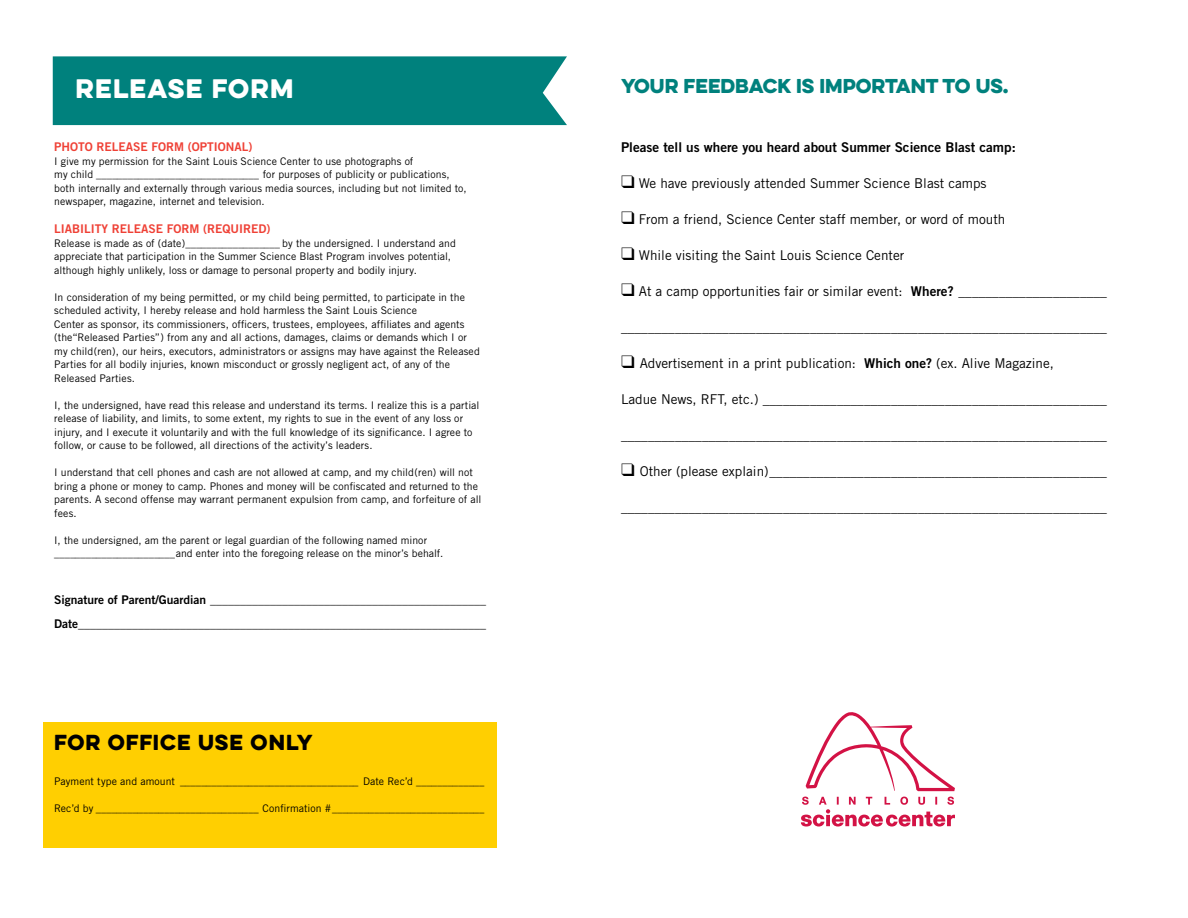
<style>
.page{position:relative;width:1188px;height:918px;background:#fff}
.page>*{position:absolute;margin:0;border:0;box-sizing:border-box;transform-origin:0 0}
.t1{font:24px "Eveleth Clean";letter-spacing:.05em;color:#fff}
.t2{font:19.5px "Eveleth Clean";letter-spacing:.05em;color:#000}
.t3{font:18px "Eveleth Clean";color:#00817d}
.t4{font:13.5px "Trade Gothic";color:#000}
.t5{font:13.5px "Trade Gothic Bold Two";color:#000}
.t6{font:12px/24px "Trade Gothic Bold Two";color:#000}
.t7{font:12px "Trade Gothic Bold Two";color:#ef4136}
.t8{font:10.5px/13.5px "Trade Gothic";letter-spacing:.005em;color:#000}
.s1{font-family:"Trade Gothic Bold Two"}
.s2{font-family:"Trade Gothic"}
</style>
<div class="page">
<div style="left:53px;top:56px;width:514px;height:69px;background:#00817d"></div>
<svg style="left:806px;top:712px;width:149px;height:79px"></svg>
<svg style="left:801px;top:797px;width:154px;height:30px"></svg>
<div style="left:43px;top:722px;width:454px;height:126px;background:#ffcf01"></div>
<p class="t1" style="left:76px;top:70px;width:219px">RELEASE FORM</p>
<p class="t3" style="left:621px;top:72px;width:389px">YOUR FEEDBACK IS IMPORTANT TO US.</p>
<p class="t7" style="left:54px;top:140px;width:200px">PHOTO RELEASE FORM (OPTIONAL)</p>
<p class="t8" style="left:54px;top:154px;width:414px">I give my permission for the Saint Louis Science Center to use photographs of<br>my child _______________________________ for purposes of publicity or publications, both internally and externally through various media sources, including but not limited to, newspaper, magazine, internet and television.</p>
<p class="t7" style="left:54px;top:221px;width:218px">LIABILITY RELEASE FORM (REQUIRED)</p>
<p class="t8" style="left:54px;top:236px;width:403px">Release is made as of (date)__________________ by the undersigned. I understand and appreciate that participation in the Summer Science Blast Program involves potential, although highly unlikely, loss or damage to personal property and bodily injury.</p>
<p class="t8" style="left:54px;top:290px;width:412px">In consideration of my being permitted, or my child being permitted, to participate in the scheduled activity, I hereby release and hold harmless the Saint Louis Science</p>
<p class="t8" style="left:54px;top:317px;width:427px">Center as sponsor, its commissioners, officers, trustees, employees, affiliates and agents (the“Released Parties”) from any and all actions, damages, claims or demands which I or my child(ren), our heirs, executors, administrators or assigns may have against the Released Parties for all bodily injuries, known misconduct or grossly negligent act, of any of the Released Parties.</p>
<p class="t8" style="left:54px;top:398px;width:427px">I, the undersigned, have read this release and understand its terms. I realize this is a partial release of liability, and limits, to some extent, my rights to sue in the event of any loss or injury, and I execute it voluntarily and with the full knowledge of its significance. I agree to follow, or cause to be followed, all directions of the activity’s leaders.</p>
<p class="t8" style="left:54px;top:466px;width:429px">I understand that cell phones and cash are not allowed at camp, and my child(ren) will not bring a phone or money to camp. Phones and money will be confiscated and returned to the parents. A second offense may warrant permanent expulsion from camp, and forfeiture of all fees.</p>
<p class="t8" style="left:54px;top:533px;width:374px">I, the undersigned, am the parent or legal guardian of the following named minor</p>
<p class="t8" style="left:54px;top:547px;width:391px">_______________________and enter into the foregoing release on the minor’s behalf.</p>
<p class="t6" style="left:54px;top:587px;width:433px">Signature of Parent/Guardian ______________________________________________<br>Date____________________________________________________________________</p>
<p class="t2" style="left:54px;top:728px;width:260px">FOR OFFICE USE ONLY</p>
<p class="t8" style="left:54px;top:775px;width:432px">Payment type and amount __________________________________ Date Rec’d _____________</p>
<p class="t8" style="left:54px;top:802px;width:432px">Rec’d by _______________________________ Confirmation #_____________________________</p>
<p class="t5" style="left:621px;top:139px;width:396px">Please tell us where you heard about Summer Science Blast camp:</p>
<p class="t4" style="left:621px;top:175px;width:367px">❑ We have previously attended Summer Science Blast camps</p>
<p class="t4" style="left:621px;top:211px;width:386px">❑ From a friend, Science Center staff member, or word of mouth</p>
<p class="t4" style="left:621px;top:247px;width:285px">❑ While visiting the Saint Louis Science Center</p>
<p class="t4" style="left:621px;top:283px;width:487px">❑ At a camp opportunities fair or similar event: <span class="s1">Where? ______________________</span></p>
<p class="t5" style="left:621px;top:319px;width:487px">________________________________________________________________________</p>
<p class="t4" style="left:621px;top:355px;width:434px">❑ Advertisement in a print publication: <span class="s1">Which one?</span> (ex. Alive Magazine,</p>
<p class="t5" style="left:621px;top:391px;width:488px"><span class="s2">Ladue News, RFT, etc.)</span> ___________________________________________________</p>
<p class="t5" style="left:621px;top:427px;width:488px">________________________________________________________________________</p>
<p class="t4" style="left:621px;top:463px;width:487px">❑ Other (please explain)__________________________________________________</p>
<p class="t4" style="left:621px;top:499px;width:488px">________________________________________________________________________</p>
</div>
